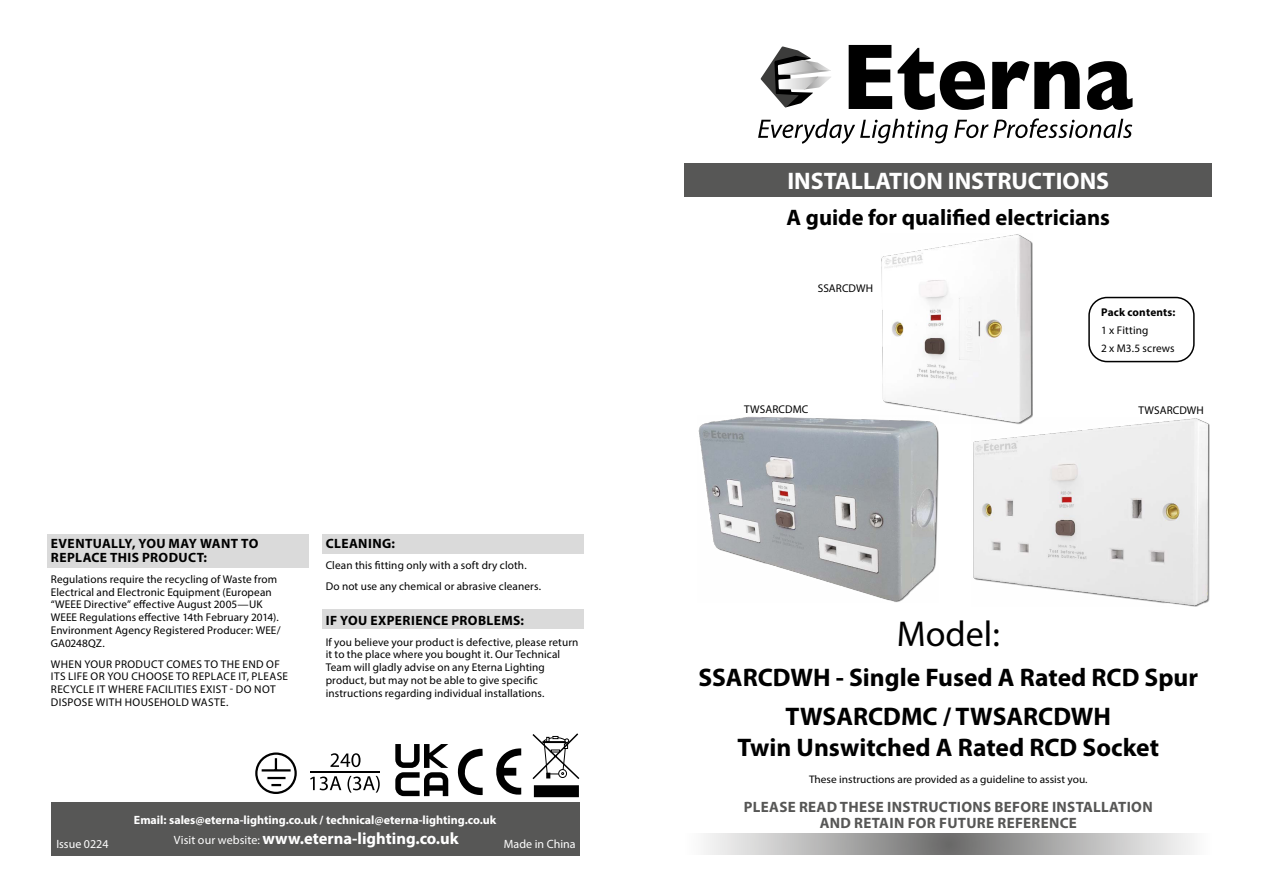
<style>
.page{position:relative;width:1263px;height:893px;background:#fff}
.page>*{position:absolute;margin:0;border:0;box-sizing:border-box;transform-origin:0 0}
.t1{font:36px "Myriad Pro";color:#000}
.t2{font:700 25.5px/39.3px "Myriad Pro";color:#000;text-align:center}
.t3{font:700 24px "Myriad Pro";color:#fff}
.t4{font:700 22.5px "Myriad Pro";color:#000}
.t5{font:700 16.5px "Myriad Pro";color:#fff}
.t6{font:700 15px/16.5px "Myriad Pro";letter-spacing:.02em;color:#575756;text-align:center}
.t7{font:700 13.5px/13.5px "Myriad Pro";letter-spacing:.03em;color:#000}
.t8{font:700 12px "Myriad Pro";color:#fff}
.t9{font:12px "Myriad Pro";color:#fff}
.t10{font:11.25px/12.8px "Myriad Pro";letter-spacing:.01em;color:#000}
.t11{font:11.25px/12.8px "Myriad Pro";letter-spacing:.03em;color:#000}
.t12{font:700 11.25px "Myriad Pro";letter-spacing:.015em;color:#000}
.t13{font:10.95px "Myriad Pro";color:#000;scale:1.04 1}
.s1{font-weight:400;font-size:12px}
</style>
<div class="page">
<svg style="left:704px;top:833px;width:490px;height:22px;background:#b2b1b1"></svg>
<div style="left:1088px;top:297px;width:107px;height:65px;border:2px solid #000;border-radius:18px"></div>
<svg style="left:255px;top:752px;width:42px;height:42px"></svg>
<svg style="left:330px;top:753px;width:30px;height:14px"></svg>
<hr style="left:311px;top:771px;width:69px;height:1px;background:#000">
<svg style="left:310px;top:776px;width:31px;height:14px"></svg>
<svg style="left:347px;top:776px;width:33px;height:17px"></svg>
<div style="left:685px;top:164px;width:527px;height:33px;background:#575756"></div>
<svg style="left:849px;top:45px;width:43px;height:64px"></svg>
<svg style="left:898px;top:48px;width:87px;height:62px"></svg>
<svg style="left:992px;top:61px;width:88px;height:48px"></svg>
<svg style="left:1087px;top:61px;width:45px;height:49px"></svg>
<svg style="left:758px;top:119px;width:190px;height:25px"></svg>
<svg style="left:954px;top:118px;width:178px;height:20px"></svg>
<svg style="left:760px;top:46px;width:71px;height:62px"></svg>
<svg style="left:532px;top:733px;width:48px;height:47px"></svg>
<div style="left:535px;top:786px;width:43px;height:10px;background:#000"></div>
<div style="left:534px;top:785px;width:45px;height:12px;border:2px solid #000"></div>
<svg style="left:496px;top:748px;width:25px;height:47px"></svg>
<svg style="left:457px;top:748px;width:26px;height:48px"></svg>
<div style="left:51px;top:803px;width:528px;height:53px;background:#575756"></div>
<svg style="left:395px;top:744px;width:53px;height:52px"></svg>
<div style="left:323px;top:534px;width:261px;height:19px;background:#dadada"></div>
<div style="left:323px;top:609px;width:261px;height:20px;background:#dadada"></div>
<div style="left:48px;top:534px;width:261px;height:34px;background:#dadada"></div>
<img style="left:698px;top:416px;width:240px;height:186px">
<img style="left:880px;top:234px;width:152px;height:190px">
<img style="left:972px;top:417px;width:237px;height:190px">
<p class="t7" style="left:51px;top:537px;width:209px">EVENTUALLY, YOU MAY WANT TO<br>REPLACE THIS PRODUCT:</p>
<p class="t10" style="left:51px;top:572px;width:231px">Regulations require the recycling of Waste from Electrical and Electronic Equipment (European “WEEE Directive” effective August 2005—UK WEEE Regulations effective 14th February 2014).<br>Environment Agency Registered Producer: WEE/ GA0248QZ.</p>
<p class="t11" style="left:51px;top:657px;width:239px">WHEN YOUR PRODUCT COMES TO THE END OF ITS LIFE OR YOU CHOOSE TO REPLACE IT, PLEASE RECYCLE IT WHERE FACILITIES EXIST - DO NOT DISPOSE WITH HOUSEHOLD WASTE.</p>
<p class="t7" style="left:326px;top:537px;width:71px">CLEANING:</p>
<p class="t10" style="left:326px;top:555px;width:217px;line-height:21px">Clean this fitting only with a soft dry cloth.<br>Do not use any chemical or abrasive cleaners.</p>
<p class="t7" style="left:326px;top:613px;width:200px">IF YOU EXPERIENCE PROBLEMS:</p>
<p class="t10" style="left:326px;top:635px;width:254px">If you believe your product is defective, please return it to the place where you bought it. Our Technical Team will gladly advise on any Eterna Lighting product, but may not be able to give specific instructions regarding individual installations.</p>
<p class="t8" style="left:134px;top:812px;width:364px">Email: sales@eterna-lighting.co.uk / technical@eterna-lighting.co.uk</p>
<h3 class="t5" style="left:174px;top:827px;width:286px"><span class="s1">Visit our website:</span> www.eterna-lighting.co.uk</h3>
<p class="t9" style="left:56px;top:837px;width:54px">Issue 0224</p>
<p class="t9" style="left:504px;top:837px;width:73px">Made in China</p>
<h3 class="t3" style="left:787px;top:165px;width:323px">INSTALLATION INSTRUCTIONS</h3>
<h3 class="t4" style="left:786px;top:202px;width:325px">A guide for qualified electricians</h3>
<p class="t10" style="left:818px;top:281px;width:57px">SSARCDWH</p>
<p class="t12" style="left:1101px;top:305px;width:76px">Pack contents:</p>
<p class="t10" style="left:1101px;top:321px;width:75px;line-height:17.9px">1 x Fitting<br>2 x M3.5 screws</p>
<p class="t10" style="left:744px;top:402px;width:66px">TWSARCDMC</p>
<p class="t10" style="left:1138px;top:404px;width:67px">TWSARCDWH</p>
<h1 class="t1" style="left:897px;top:612px;width:105px">Model:</h1>
<h2 class="t2" style="left:698px;top:656px;width:501px">SSARCDWH - Single Fused A Rated RCD Spur<br>TWSARCDMC / TWSARCDWH</h2>
<h2 class="t2" style="left:737px;top:726px;width:423px">Twin Unswitched A Rated RCD Socket</h2>
<p class="t13" style="left:809px;top:772px;width:269px">These instructions are provided as a guideline to assist you.</p>
<h3 class="t6" style="left:744px;top:798px;width:410px">PLEASE READ THESE INSTRUCTIONS BEFORE INSTALLATION<br>AND RETAIN FOR FUTURE REFERENCE</h3>
</div>
